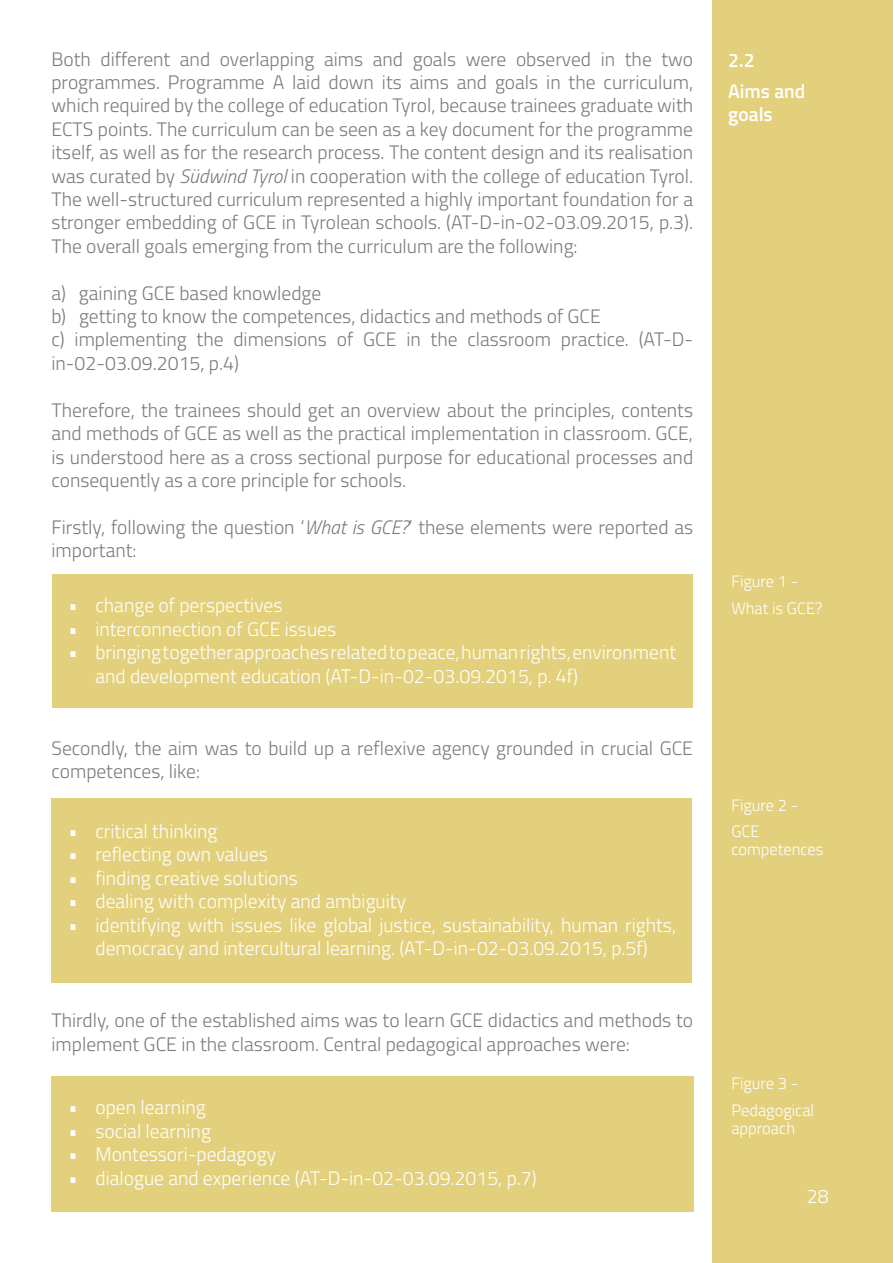
<style>
.page{position:relative;width:893px;height:1263px;background:#fff}
.page>*{position:absolute;margin:0;border:0;box-sizing:border-box;transform-origin:0 0}
.t1{font:300 19.5px/23.4px "Titillium";color:#7c7b7b}
.t2{font:300 19.5px/23.4px "Titillium";color:#fff}
.t3{font:600 19.5px/31px "Titillium";color:#fff}
.t4{font:300 16.5px/26.5px "Titillium";color:#fff}
.s1{font-style:italic}
</style>
<div class="page">
<div style="left:712px;top:0;width:181px;height:1263px;background:#e3d07d"></div>
<div style="left:52px;top:574px;width:640px;height:134px;background:#e3d07d"></div>
<div style="left:51px;top:798px;width:641px;height:185px;background:#e3d07d"></div>
<div style="left:51px;top:1077px;width:642px;height:135px;background:#e3d07d"></div>
<p class="t1" style="left:51px;top:46px;width:643px;text-align:justify">Both different and overlapping aims and goals were observed in the two programmes. Programme A laid down its aims and goals in the curriculum, which required by the college of education Tyrol, because trainees graduate with ECTS points. The curriculum can be seen as a key document for the programme itself, as well as for the research process. The content design and its realisation was curated by <span class="s1">Südwind Tyrol</span> in cooperation with the college of education Tyrol.<br>The well-structured curriculum represented a highly important foundation for a stronger embedding of GCE in Tyrolean schools. (AT-D-in-02-03.09.2015, p.3).<br>The overall goals emerging from the curriculum are the following:</p>
<p class="t1" style="left:51px;top:280px;width:643px">a) gaining GCE based knowledge<br>b) getting to know the competences, didactics and methods of GCE<br>c) implementing the dimensions of GCE in the classroom practice. (AT-D&shy;in-02-03.09.2015, p.4)</p>
<p class="t1" style="left:51px;top:397px;width:643px;text-align:justify">Therefore, the trainees should get an overview about the principles, contents and methods of GCE as well as the practical implementation in classroom. GCE, is understood here as a cross sectional purpose for educational processes and consequently as a core principle for schools.</p>
<p class="t1" style="left:51px;top:514px;width:643px">Firstly, following the question ‘<span class="s1">What is GCE?</span>’ these elements were reported as important:</p>
<p class="t2" style="left:68px;top:593px;width:215px">• change of perspectives</p>
<p class="t2" style="left:68px;top:616px;width:269px">• interconnection of GCE issues</p>
<p class="t2" style="left:95px;top:640px;width:582px;text-indent:-27px">• bringing together approaches related to peace, human rights, environment and development education (AT-D-in-02-03.09.2015, p. 4f)</p>
<p class="t1" style="left:51px;top:735px;width:643px">Secondly, the aim was to build up a reflexive agency grounded in crucial GCE competences, like:</p>
<p class="t2" style="left:68px;top:818px;width:150px">• critical thinking</p>
<p class="t2" style="left:68px;top:842px;width:201px">• reflecting own values</p>
<p class="t2" style="left:68px;top:865px;width:231px">• finding creative solutions</p>
<p class="t2" style="left:68px;top:889px;width:339px">• dealing with complexity and ambiguity</p>
<p class="t2" style="left:68px;top:912px;width:609px;text-align:center">• identifying with issues like global justice, sustainability, human rights, democracy and intercultural learning. (AT-D-in-02-03.09.2015, p.5f)</p>
<p class="t1" style="left:51px;top:1008px;width:643px">Thirdly, one of the established aims was to learn GCE didactics and methods to implement GCE in the classroom. Central pedagogical approaches were:</p>
<p class="t2" style="left:68px;top:1095px;width:139px">• open learning</p>
<p class="t2" style="left:68px;top:1118px;width:144px">• social learning</p>
<p class="t2" style="left:68px;top:1142px;width:209px">• Montessori-pedagogy</p>
<p class="t2" style="left:68px;top:1165px;width:470px">• dialogue and experience (AT-D-in-02-03.09.2015, p.7)</p>
<p class="t3" style="left:728px;top:44px;width:79px">2.2<br>Aims and</p>
<p class="t3" style="left:728px;top:98px;width:46px">goals</p>
<p class="t4" style="left:731px;top:567px;width:93px">Figure 1 -<br>What is GCE?</p>
<p class="t4" style="left:731px;top:791px;width:68px">Figure 2 -<br>GCE</p>
<p class="t4" style="left:731px;top:835px;width:94px">competences</p>
<p class="t4" style="left:731px;top:1069px;width:84px">Figure 3 -<br>Pedagogical</p>
<p class="t4" style="left:731px;top:1114px;width:65px">approach</p>
<p class="t2" style="left:807px;top:1184px;width:23px">28</p>
</div>
